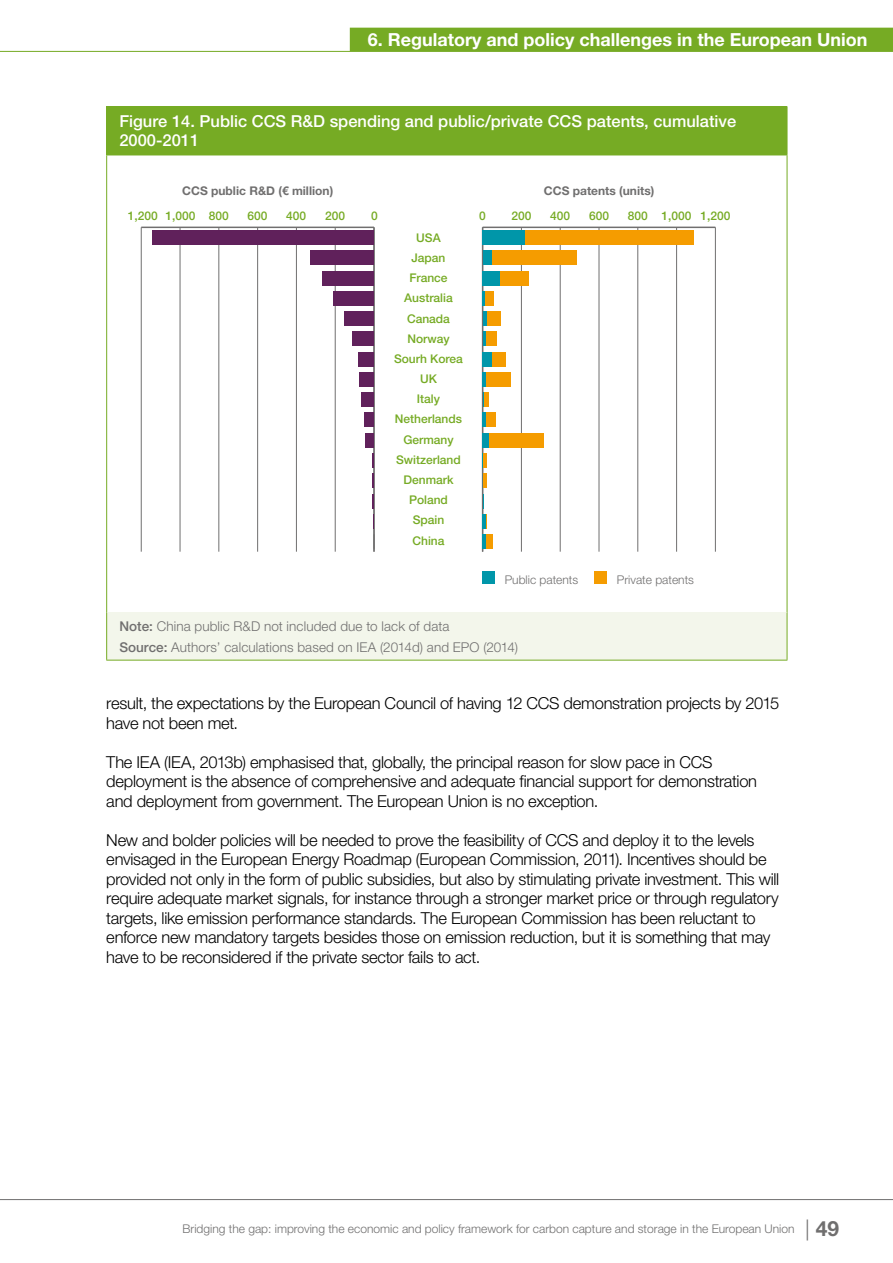
<style>
.page{position:relative;width:893px;height:1263px;background:#fff}
.page>*{position:absolute;margin:0;border:0;box-sizing:border-box;transform-origin:0 0}
.t1{font:700 18px "Helvetica Neue LT Pro";color:#fff}
.t2{font:300 16.5px/19.5px "Helvetica Neue LT Pro";letter-spacing:-.015em;color:#000}
.t3{font:500 16.5px/19.5px "Helvetica Neue LT Pro";color:#fff}
.t4{font:300 13.5px/20.7px "Helvetica Neue LT Pro";letter-spacing:.01em;color:#706f6f}
.t5{font:500 12px/20.1px "Helvetica Neue LT Pro";color:#76ab24;text-align:center}
.t6{font:300 12px "Helvetica Neue LT Pro";color:#706f6f}
.t7{font:700 12px "Helvetica Neue LT Pro";color:#706f6f}
.s1{font-weight:500}
.s2{font-size:21px}
.s3{font-weight:700;font-size:21px}
</style>
<div class="page">
<hr style="left:0;top:1199px;width:893px;height:1px;background:#706f6f">
<hr style="left:0;top:51px;width:893px;height:1px;background:#76ab24">
<div style="left:350px;top:28px;width:543px;height:23px;background:#76ab24"></div>
<div style="left:107px;top:107px;width:680px;height:48px;background:#76ab24"></div>
<div style="left:107px;top:613px;width:680px;height:47px;background:#f3f6eb"></div>
<hr style="left:106px;top:106px;width:681px;height:1px;background:#76ab24">
<hr style="left:106px;top:107px;width:1px;height:48px;background:#76ab24">
<hr style="left:787px;top:107px;width:1px;height:48px;background:#76ab24">
<hr style="left:106px;top:155px;width:681px;height:1px;background:#76ab24">
<hr style="left:106px;top:155px;width:1px;height:458px;background:#76ab24">
<hr style="left:787px;top:155px;width:1px;height:458px;background:#76ab24">
<hr style="left:107px;top:612px;width:680px;height:1px;background:#f3f6eb">
<hr style="left:106px;top:613px;width:1px;height:47px;background:#76ab24">
<hr style="left:787px;top:613px;width:1px;height:47px;background:#76ab24">
<hr style="left:106px;top:660px;width:681px;height:1px;background:#76ab24">
<hr style="left:483px;top:227px;width:232px;height:1px;background:#706f6f">
<hr style="left:521px;top:227px;width:1px;height:325px;background:#706f6f">
<hr style="left:560px;top:227px;width:1px;height:325px;background:#706f6f">
<hr style="left:599px;top:227px;width:1px;height:325px;background:#706f6f">
<hr style="left:637px;top:227px;width:1px;height:325px;background:#706f6f">
<hr style="left:676px;top:227px;width:1px;height:325px;background:#706f6f">
<hr style="left:715px;top:227px;width:1px;height:325px;background:#706f6f">
<hr style="left:482px;top:227px;width:1px;height:325px;background:#706f6f">
<div style="left:525px;top:230px;width:169px;height:15px;background:#f59c00"></div>
<div style="left:492px;top:250px;width:85px;height:15px;background:#f59c00"></div>
<div style="left:500px;top:271px;width:29px;height:14px;background:#f59c00"></div>
<div style="left:485px;top:291px;width:9px;height:15px;background:#f59c00"></div>
<div style="left:486px;top:311px;width:15px;height:15px;background:#f59c00"></div>
<div style="left:485px;top:331px;width:12px;height:15px;background:#f59c00"></div>
<div style="left:492px;top:352px;width:13px;height:14px;background:#f59c00"></div>
<div style="left:486px;top:372px;width:25px;height:15px;background:#f59c00"></div>
<div style="left:483px;top:392px;width:6px;height:15px;background:#f59c00"></div>
<div style="left:486px;top:413px;width:10px;height:14px;background:#f59c00"></div>
<div style="left:489px;top:433px;width:54px;height:14px;background:#f59c00"></div>
<hr style="left:483px;top:453px;width:4px;height:15px;background:#f59c00">
<hr style="left:483px;top:473px;width:3px;height:15px;background:#f59c00">
<svg style="left:486px;top:514px;width:1px;height:15px"></svg>
<div style="left:486px;top:534px;width:6px;height:15px;background:#f59c00"></div>
<div style="left:483px;top:230px;width:42px;height:15px;background:#0096a9"></div>
<div style="left:483px;top:250px;width:9px;height:15px;background:#0096a9"></div>
<div style="left:483px;top:271px;width:17px;height:14px;background:#0096a9"></div>
<svg style="left:483px;top:291px;width:2px;height:15px"></svg>
<hr style="left:483px;top:311px;width:3px;height:15px;background:#0096a9">
<svg style="left:483px;top:331px;width:2px;height:15px"></svg>
<div style="left:483px;top:352px;width:9px;height:14px;background:#0096a9"></div>
<hr style="left:483px;top:372px;width:3px;height:15px;background:#0096a9">
<svg style="left:483px;top:392px;width:1px;height:15px"></svg>
<hr style="left:483px;top:413px;width:3px;height:14px;background:#0096a9">
<div style="left:483px;top:433px;width:6px;height:14px;background:#0096a9"></div>
<svg style="left:483px;top:494px;width:1px;height:14px"></svg>
<hr style="left:483px;top:514px;width:3px;height:15px;background:#0096a9">
<hr style="left:483px;top:534px;width:3px;height:15px;background:#0096a9">
<hr style="left:141px;top:227px;width:233px;height:1px;background:#706f6f">
<hr style="left:335px;top:227px;width:1px;height:325px;background:#706f6f">
<hr style="left:296px;top:227px;width:1px;height:325px;background:#706f6f">
<hr style="left:257px;top:227px;width:1px;height:325px;background:#706f6f">
<hr style="left:218px;top:227px;width:1px;height:325px;background:#706f6f">
<hr style="left:180px;top:227px;width:1px;height:325px;background:#706f6f">
<hr style="left:141px;top:227px;width:1px;height:325px;background:#706f6f">
<hr style="left:373px;top:227px;width:2px;height:325px;background:#706f6f">
<div style="left:153px;top:230px;width:221px;height:15px;background:#60215b"></div>
<div style="left:311px;top:250px;width:63px;height:15px;background:#60215b"></div>
<div style="left:323px;top:271px;width:51px;height:14px;background:#60215b"></div>
<div style="left:333px;top:291px;width:41px;height:15px;background:#60215b"></div>
<div style="left:345px;top:311px;width:29px;height:15px;background:#60215b"></div>
<div style="left:353px;top:331px;width:21px;height:15px;background:#60215b"></div>
<div style="left:358px;top:352px;width:16px;height:14px;background:#60215b"></div>
<div style="left:359px;top:372px;width:15px;height:15px;background:#60215b"></div>
<div style="left:362px;top:392px;width:12px;height:15px;background:#60215b"></div>
<div style="left:364px;top:413px;width:10px;height:14px;background:#60215b"></div>
<div style="left:365px;top:433px;width:9px;height:14px;background:#60215b"></div>
<svg style="left:372px;top:453px;width:2px;height:35px"></svg>
<svg style="left:372px;top:494px;width:2px;height:14px"></svg>
<svg style="left:373px;top:514px;width:2px;height:35px"></svg>
<div style="left:482px;top:571px;width:13px;height:13px;background:#0096a9"></div>
<div style="left:594px;top:571px;width:13px;height:13px;background:#f59c00"></div>
<p class="t1" style="left:368px;top:28px;width:501px">6. Regulatory and policy challenges in the European Union</p>
<p class="t3" style="left:119px;top:111px;width:618px">Figure 14. Public CCS R&amp;D spending and public/private CCS patents, cumulative<br>2000-2011</p>
<p class="t7" style="left:182px;top:183px;width:153px">CCS public R&amp;D (€ million)</p>
<p class="t7" style="left:544px;top:183px;width:112px">CCS patents (units)</p>
<p class="t5" style="left:128px;top:205px;width:102px">1,200 1,000 800</p>
<p class="t5" style="left:248px;top:205px;width:22px">600</p>
<p class="t5" style="left:286px;top:205px;width:22px">400</p>
<p class="t5" style="left:325px;top:205px;width:22px">200</p>
<p class="t5" style="left:371px;top:205px;width:8px">0</p>
<p class="t5" style="left:479px;top:205px;width:8px">0</p>
<p class="t5" style="left:511px;top:205px;width:22px">200</p>
<p class="t5" style="left:550px;top:205px;width:22px">400</p>
<p class="t5" style="left:589px;top:205px;width:22px">600</p>
<p class="t5" style="left:628px;top:205px;width:104px">800 1,000 1,200</p>
<p class="t5" style="left:394px;top:227px;width:70px">USA<br>Japan<br>France<br>Australia<br>Canada<br>Norway<br>Sourh Korea<br>UK<br>Italy<br>Netherlands<br>Germany<br>Switzerland<br>Denmark<br>Poland<br>Spain<br>China</p>
<p class="t6" style="left:505px;top:572px;width:75px">Public patents</p>
<p class="t6" style="left:617px;top:572px;width:79px">Private patents</p>
<p class="t4" style="left:119px;top:615px;width:400px"><span class="s1">Note:</span> China public R&amp;D not included due to lack of data<br><span class="s1">Source:</span> Authors’ calculations based on IEA (2014d) and EPO (2014)</p>
<p class="t2" style="left:106px;top:693px;width:675px">result, the expectations by the European Council of having 12 CCS demonstration projects by 2015 have not been met.</p>
<p class="t2" style="left:106px;top:752px;width:652px">The IEA (IEA, 2013b) emphasised that, globally, the principal reason for slow pace in CCS deployment is the absence of comprehensive and adequate financial support for demonstration and deployment from government. The European Union is no exception.</p>
<p class="t2" style="left:106px;top:830px;width:674px">New and bolder policies will be needed to prove the feasibility of CCS and deploy it to the levels envisaged in the European Energy Roadmap (European Commission, 2011). Incentives should be provided not only in the form of public subsidies, but also by stimulating private investment. This will require adequate market signals, for instance through a stronger market price or through regulatory targets, like emission performance standards. The European Commission has been reluctant to enforce new mandatory targets besides those on emission reduction, but it is something that may have to be reconsidered if the private sector fails to act.</p>
<p class="t6" style="left:183px;top:1221px;width:658px">Bridging the gap: improving the economic and policy framework for carbon capture and storage in the European Union <span class="s2">|</span> <span class="s3">49</span></p>
</div>
